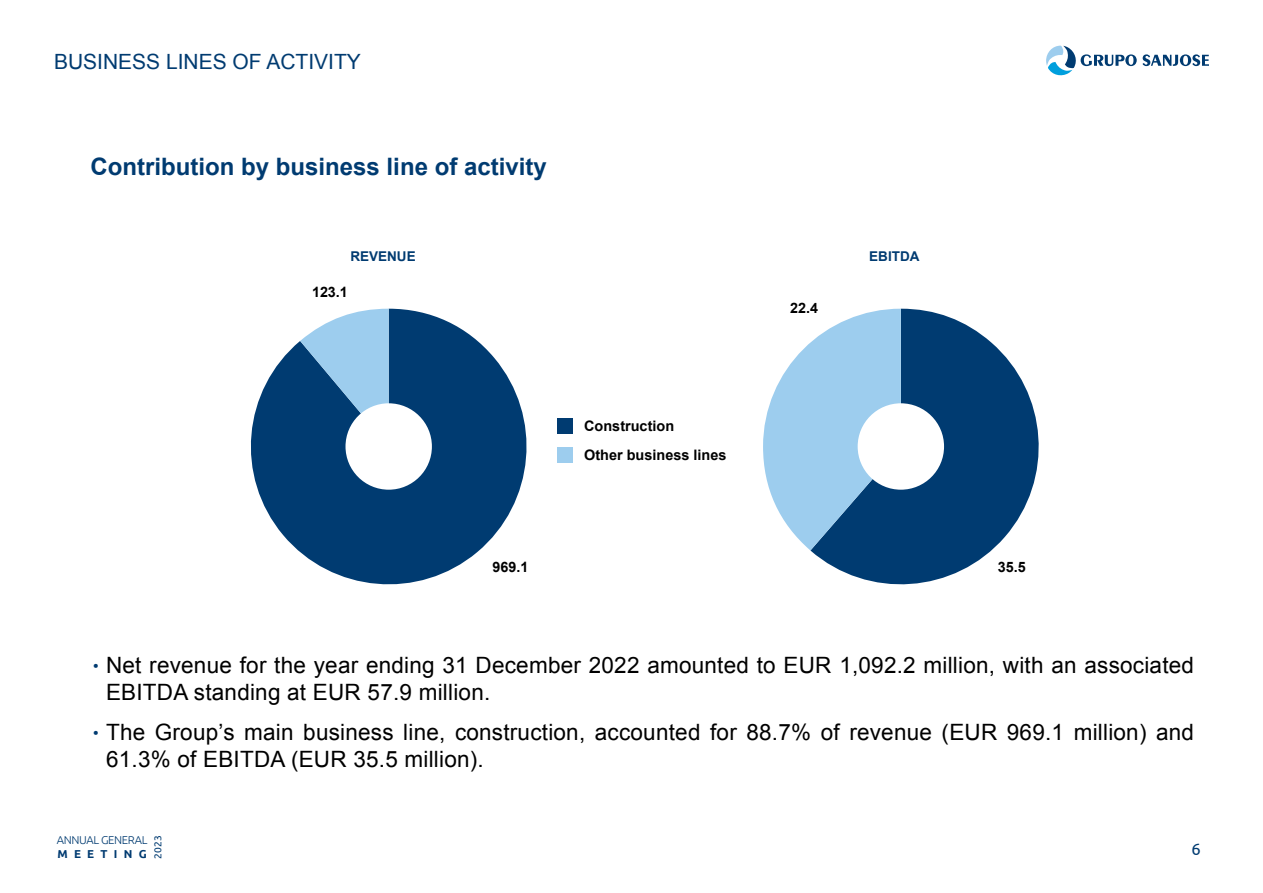
<style>
.page{position:relative;width:1263px;height:893px;background:#fff}
.page>*{position:absolute;margin:0;border:0;box-sizing:border-box;transform-origin:0 0}
.t1{font:700 24px "Arial";color:#003b71}
.t2{font:22.5px/27px "Arial";letter-spacing:.01em;color:#000}
.t3{font:21px "Arial";color:#003b71}
.t4{font:16.5px "Ubuntu";color:#003b71}
.t5{font:700 14.4px/29.5px "Arial";color:#000}
.t6{font:700 14.25px "Arial";color:#000}
.t7{font:700 13.5px "Arial";color:#003b71}
.t8{font:700 11.55px "Ubuntu";letter-spacing:.55em;color:#003b71}
.t9{font:300 11.4px "Ubuntu";letter-spacing:-.03em;color:#003b71}
.t10{font:10.2px "Ubuntu";color:#003b71}
.s1{font-family:"Malva";color:#003b71}
</style>
<div class="page">
<svg style="left:1046px;top:46px;width:163px;height:30px"></svg>
<div style="left:557px;top:447px;width:16px;height:15px;background:#9dcdee"></div>
<div style="left:557px;top:419px;width:16px;height:15px;background:#003b71"></div>
<svg style="left:250px;top:309px;width:277px;height:276px;fill:#003b71"></svg>
<svg style="left:300px;top:309px;width:89px;height:137px;background:#6d9cc2"></svg>
<div style="left:345px;top:403px;width:87px;height:87px;background:#fff;border-radius:50%"></div>
<svg style="left:810px;top:309px;width:229px;height:276px;fill:#003b71"></svg>
<svg style="left:763px;top:309px;width:138px;height:241px"></svg>
<div style="left:858px;top:403px;width:86px;height:87px;background:#fff;border-radius:50%"></div>
<p class="t3" style="left:54px;top:48px;width:308px">BUSINESS LINES OF ACTIVITY</p>
<p class="t1" style="left:91px;top:151px;width:458px">Contribution by business line of activity</p>
<p class="t7" style="left:350px;top:247px;width:67px">REVENUE</p>
<p class="t7" style="left:869px;top:247px;width:52px">EBITDA</p>
<p class="t6" style="left:312px;top:283px;width:37px">123.1</p>
<p class="t5" style="left:584px;top:411px;width:144px">Construction<br>Other business lines</p>
<p class="t6" style="left:790px;top:298px;width:29px">22.4</p>
<p class="t6" style="left:493px;top:557px;width:37px">969.1</p>
<p class="t6" style="left:998px;top:557px;width:29px">35.5</p>
<p class="t2" style="left:106px;top:652px;width:1089px;text-indent:-15px"><span class="s1">•</span> Net revenue for the year ending 31 December 2022 amounted to EUR 1,092.2 million, with an associated<br>EBITDA standing at EUR 57.9 million.</p>
<p class="t2" style="left:106px;top:718px;width:1089px;text-indent:-15px"><span class="s1">•</span> The Group’s main business line, construction, accounted for 88.7% of revenue (EUR 969.1 million) and<br>61.3% of EBITDA (EUR 35.5 million).</p>
<p class="t9" style="left:57px;top:833px;width:92px">ANNUAL GENERAL</p>
<p class="t8" style="left:57px;top:846px;width:91px">MEETING</p>
<p class="t10" style="left:152px;top:858px;width:25px;rotate:-90deg">2023</p>
<p class="t4" style="left:1191px;top:839px;width:11px">6</p>
</div>
